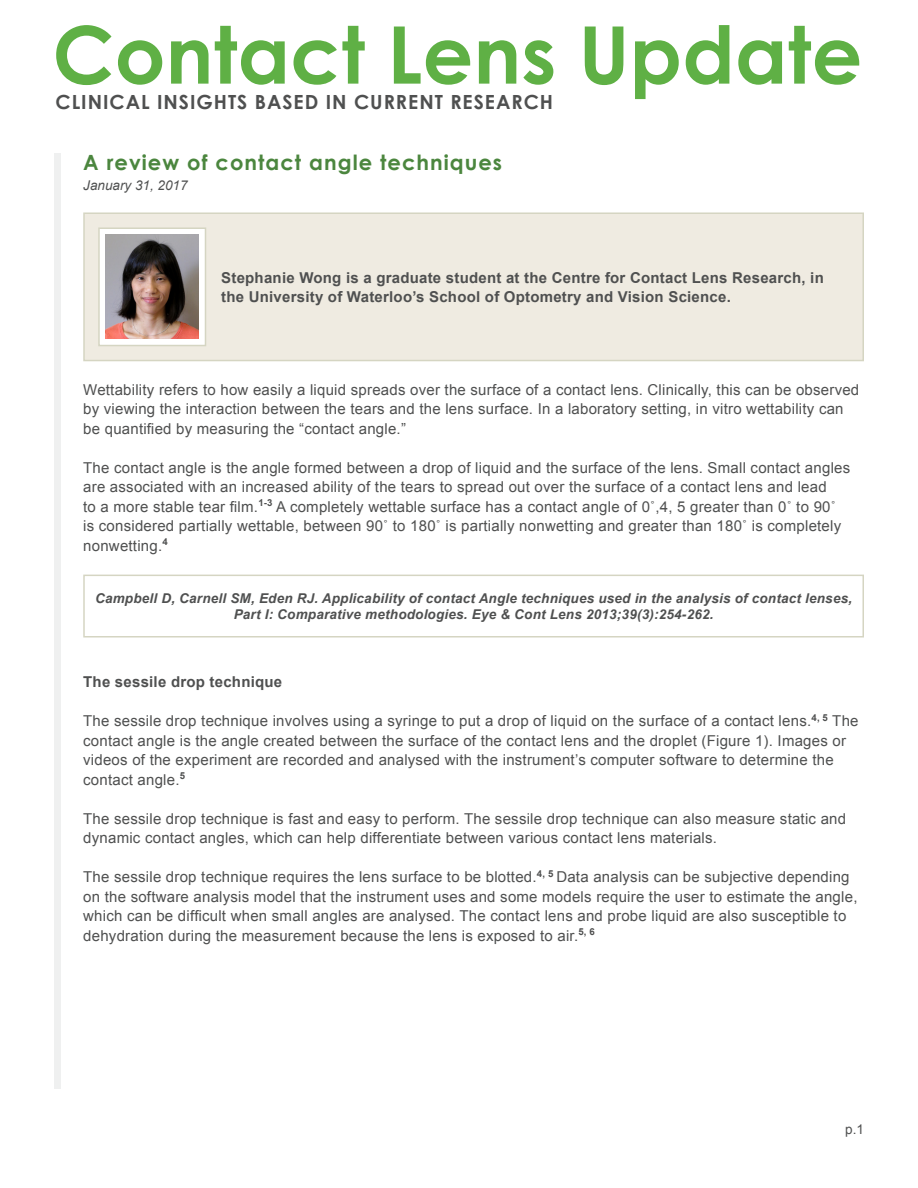
<style>
.page{position:relative;width:918px;height:1188px;background:#fff}
.page>*{position:absolute;margin:0;border:0;box-sizing:border-box;transform-origin:0 0}
.t1{font:700 79.5px "Century Gothic";color:#5fb045}
.Article_Heading{font:700 21px "Century Gothic";letter-spacing:.05em;color:#4b863e}
.t2{font:700 19.5px "Century Gothic";letter-spacing:.05em;color:#4f5050}
.Text{font:15px/19.5px "Arial";letter-spacing:.015em;color:#4f5050}
.Image_Text{font:700 15px/19.5px "Arial";letter-spacing:.015em;color:#4f5050}
.Text-2{font:700 15px "Arial";letter-spacing:.015em;color:#4f5050}
.Text_Reference{font:italic 700 13.5px/16.5px "Arial";letter-spacing:.015em;color:#4f5050;text-align:center}
.Date{font:italic 13.5px "Arial";color:#4f5050}
.Page_Number{font:13.5px "Arial";color:#4f5050}
</style>
<div class="page">
<div style="left:54px;top:154px;width:7px;height:935px;background:#eff0f0"></div>
<div style="left:83px;top:212px;width:781px;height:149px;background:#efebe1;border:2px solid #d5d5c2"></div>
<div style="left:98px;top:227px;width:108px;height:119px;background:#fff;border:2px solid #d5d5c2"></div>
<img style="left:106px;top:235px;width:93px;height:104px">
<div style="left:83px;top:575px;width:781px;height:63px;border:2px solid #d5d5c2"></div>
<h1 class="t1" style="left:52px;top:-6px;width:811px">Contact Lens Update</h1>
<h3 class="t2" style="left:56px;top:87px;width:499px">CLINICAL INSIGHTS BASED IN CURRENT RESEARCH</h3>
<p class="Article_Heading" style="left:83px;top:146px;width:420px">A review of contact angle techniques</p>
<p class="Date" style="left:83px;top:177px;width:106px">January 31, 2017</p>
<p class="Image_Text" style="left:221px;top:268px;width:604px">Stephanie Wong is a graduate student at the Centre for Contact Lens Research, in the University of Waterloo’s School of Optometry and Vision Science.</p>
<p class="Text" style="left:83px;top:380px;width:778px">Wettability refers to how easily a liquid spreads over the surface of a contact lens. Clinically, this can be observed by viewing the interaction between the tears and the lens surface. In a laboratory setting, in vitro wettability can be quantified by measuring the “contact angle.”</p>
<p class="Text" style="left:83px;top:458px;width:769px">The contact angle is the angle formed between a drop of liquid and the surface of the lens. Small contact angles are associated with an increased ability of the tears to spread out over the surface of a contact lens and lead<br>to a more stable tear film.<sup>1-3</sup> A completely wettable surface has a contact angle of 0˚,4, 5 greater than 0˚ to 90˚ is considered partially wettable, between 90˚ to 180˚ is partially nonwetting and greater than 180˚ is completely nonwetting.<sup>4</sup></p>
<p class="Text_Reference" style="left:95px;top:590px;width:759px">Campbell D, Carnell SM, Eden RJ. Applicability of contact Angle techniques used in the analysis of contact lenses,<br>Part I: Comparative methodologies. Eye &amp; Cont Lens 2013;39(3):254-262.</p>
<p class="Text-2" style="left:83px;top:672px;width:201px">The sessile drop technique</p>
<p class="Text" style="left:83px;top:711px;width:777px">The sessile drop technique involves using a syringe to put a drop of liquid on the surface of a contact lens.<sup>4,</sup> <sup>5</sup> The contact angle is the angle created between the surface of the contact lens and the droplet (Figure 1). Images or videos of the experiment are recorded and analysed with the instrument’s computer software to determine the contact angle.<sup>5</sup></p>
<p class="Text" style="left:83px;top:809px;width:764px">The sessile drop technique is fast and easy to perform. The sessile drop technique can also measure static and dynamic contact angles, which can help differentiate between various contact lens materials.</p>
<p class="Text" style="left:83px;top:867px;width:776px">The sessile drop technique requires the lens surface to be blotted.<sup>4,</sup> <sup>5</sup> Data analysis can be subjective depending on the software analysis model that the instrument uses and some models require the user to estimate the angle, which can be difficult when small angles are analysed. The contact lens and probe liquid are also susceptible to dehydration during the measurement because the lens is exposed to air.<sup>5,</sup> <sup>6</sup></p>
<p class="Page_Number" style="left:845px;top:1120px;width:20px">p.1</p>
</div>
